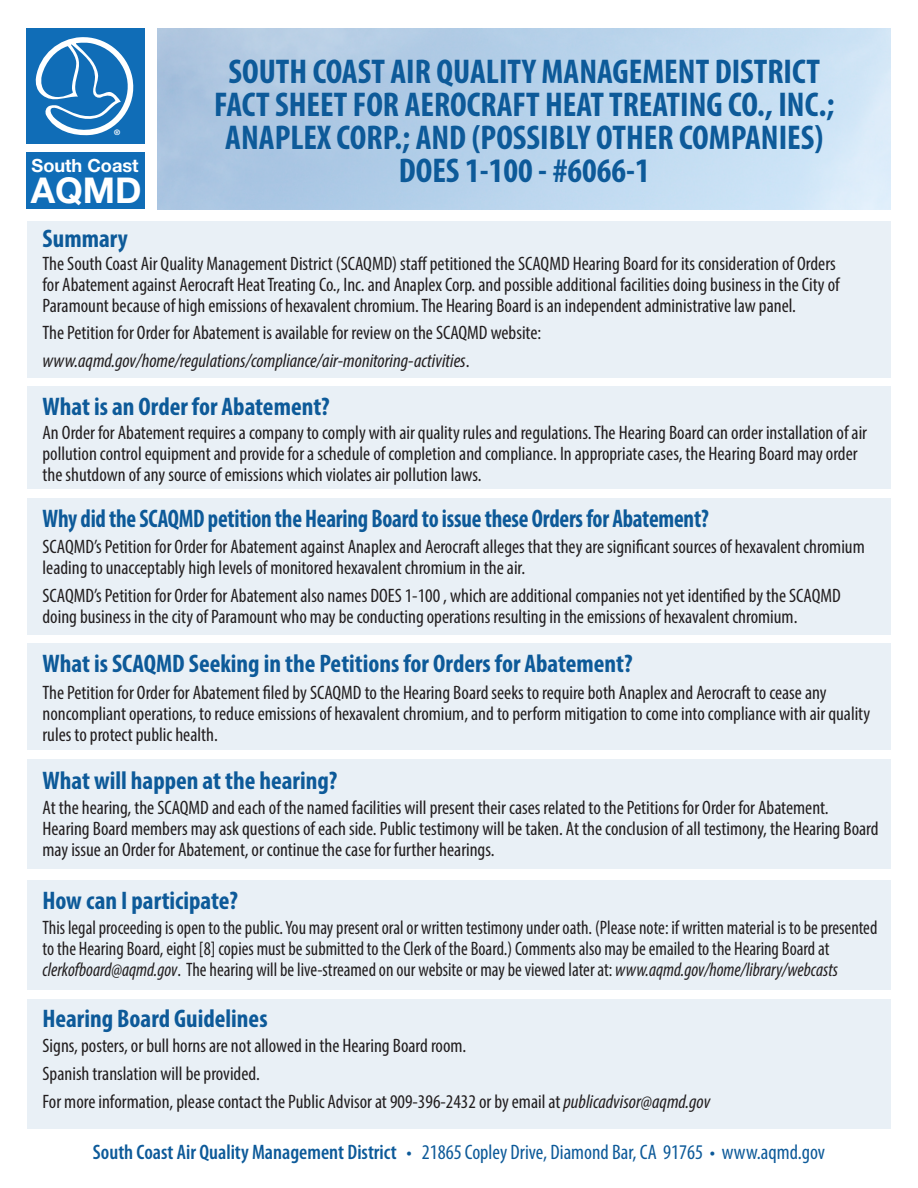
<style>
.page{position:relative;width:918px;height:1188px;background:#fff}
.page>*{position:absolute;margin:0;border:0;box-sizing:border-box;transform-origin:0 0}
.t1{font:700 35.55px "Helvetica Neue";color:#fff}
.t2{font:700 condensed 34.5px "Myriad Pro";color:#0d5a99}
.t3{font:700 condensed 25.5px "Myriad Pro";color:#0d5a99}
.t4{font:700 condensed 25.5px "Myriad Pro";color:#0d5a99;scale:.91 1}
.t5{font:condensed 21px "Myriad Pro";color:#0d5a99}
.t6{font:condensed 19.5px/21px "Myriad Pro";color:#231f20}
.t7{font:condensed 19.5px/21px "Myriad Pro";color:#231f20;scale:.95 1}
.t8{font:italic condensed 19.5px "Myriad Pro";color:#231f20}
.t9{font:700 18.15px "Helvetica Neue";color:#fff}
.t10{font:700 7.65px "Helvetica Neue";color:#fff}
.s1{font-style:normal}
.s2{font-style:italic}
.s3{font-weight:600}
</style>
<div class="page">
<div style="left:27px;top:221px;width:864px;height:156px;background:#e9f0f6"></div>
<div style="left:27px;top:386px;width:864px;height:103px;background:#e9f0f6"></div>
<div style="left:27px;top:498px;width:864px;height:136px;background:#e9f0f6"></div>
<div style="left:27px;top:643px;width:864px;height:107px;background:#e9f0f6"></div>
<div style="left:27px;top:759px;width:864px;height:110px;background:#e9f0f6"></div>
<div style="left:27px;top:880px;width:864px;height:110px;background:#e9f0f6"></div>
<div style="left:27px;top:152px;width:118px;height:57px;background:#106db7"></div>
<div style="left:26px;top:29px;width:119px;height:115px;background:#106db7"></div>
<svg style="left:35px;top:37px;width:99px;height:99px"></svg>
<div style="left:27px;top:1000px;width:864px;height:129px;background:#e9f0f6"></div>
<p class="t10" style="left:114px;top:126px;width:8px">®</p>
<p class="t9" style="left:32px;top:151px;width:109px">South Coast</p>
<p class="t1" style="left:31px;top:163px;width:112px">AQMD</p>
<p class="t2" style="left:228px;top:50px;width:593px">SOUTH COAST AIR QUALITY MANAGEMENT DISTRICT</p>
<p class="t2" style="left:214px;top:83px;width:622px">FACT SHEET FOR AEROCRAFT HEAT TREATING CO., INC.;</p>
<p class="t2" style="left:225px;top:116px;width:600px">ANAPLEX CORP.; AND (POSSIBLY OTHER COMPANIES)</p>
<p class="t2" style="left:399px;top:149px;width:252px">DOES 1-100 - #6066-1</p>
<p class="t3" style="left:43px;top:223px;width:87px">Summary</p>
<p class="t6" style="left:43px;top:253px;width:799px">The South Coast Air Quality Management District (SCAQMD) staff petitioned the SCAQMD Hearing Board for its consideration of Orders for Abatement against Aerocraft Heat Treating Co., Inc. and Anaplex Corp. and possible additional facilities doing business in the City of<br>Paramount because of high emissions of hexavalent chromium. The Hearing Board is an independent administrative law panel.</p>
<p class="t6" style="left:43px;top:322px;width:500px">The Petition for Order for Abatement is available for review on the SCAQMD website:</p>
<p class="t8" style="left:43px;top:349px;width:429px">www.aqmd.gov/home/regulations/compliance/air-monitoring-activities<span class="s1">.</span></p>
<p class="t3" style="left:43px;top:390px;width:289px">What is an Order for Abatement?</p>
<p class="t6" style="left:43px;top:421px;width:826px">An Order for Abatement requires a company to comply with air quality rules and regulations. The Hearing Board can order installation of air pollution control equipment and provide for a schedule of completion and compliance. In appropriate cases, the Hearing Board may order the shutdown of any source of emissions which violates air pollution laws.</p>
<p class="t4" style="left:43px;top:502px;width:734px">Why did the SCAQMD petition the Hearing Board to issue these Orders for Abatement?</p>
<p class="t6" style="left:43px;top:536px;width:824px">SCAQMD’s Petition for Order for Abatement against Anaplex and Aerocraft alleges that they are significant sources of hexavalent chromium leading to unacceptably high levels of monitored hexavalent chromium in the air.</p>
<p class="t6" style="left:43px;top:585px;width:800px">SCAQMD’s Petition for Order for Abatement also names DOES 1-100 , which are additional companies not yet identified by the SCAQMD doing business in the city of Paramount who may be conducting operations resulting in the emissions of hexavalent chromium.</p>
<p class="t3" style="left:43px;top:647px;width:592px">What is SCAQMD Seeking in the Petitions for Orders for Abatement?</p>
<p class="t6" style="left:43px;top:682px;width:829px">The Petition for Order for Abatement filed by SCAQMD to the Hearing Board seeks to require both Anaplex and Aerocraft to cease any noncompliant operations, to reduce emissions of hexavalent chromium, and to perform mitigation to come into compliance with air quality rules to protect public health.</p>
<p class="t3" style="left:43px;top:765px;width:296px">What will happen at the hearing?</p>
<p class="t6" style="left:43px;top:796px;width:838px">At the hearing, the SCAQMD and each of the named facilities will present their cases related to the Petitions for Order for Abatement.<br>Hearing Board members may ask questions of each side. Public testimony will be taken. At the conclusion of all testimony, the Hearing Board may issue an Order for Abatement, or continue the case for further hearings.</p>
<p class="t3" style="left:43px;top:885px;width:197px">How can I participate?</p>
<p class="t7" style="left:43px;top:917px;width:880px">This legal proceeding is open to the public. You may present oral or written testimony under oath. (Please note: if written material is to be presented to the Hearing Board, eight [8] copies must be submitted to the Clerk of the Board.) Comments also may be emailed to the Hearing Board at <span class="s2">clerkofboard@aqmd.gov</span>. The hearing will be live-streamed on our website or may be viewed later at: <span class="s2">www.aqmd.gov/home/library/webcasts</span></p>
<p class="t3" style="left:43px;top:1003px;width:227px">Hearing Board Guidelines</p>
<p class="t6" style="left:43px;top:1035px;width:425px">Signs, posters, or bull horns are not allowed in the Hearing Board room.</p>
<p class="t6" style="left:43px;top:1063px;width:219px">Spanish translation will be provided.</p>
<p class="t6" style="left:43px;top:1091px;width:669px">For more information, please contact the Public Advisor at 909-396-2432 or by email at <span class="s2">publicadvisor@aqmd.gov</span></p>
<p class="t5" style="left:93px;top:1140px;width:734px"><span class="s3">South Coast Air Quality Management District</span> • 21865 Copley Drive, Diamond Bar, CA 91765 • www.aqmd.gov</p>
</div>
